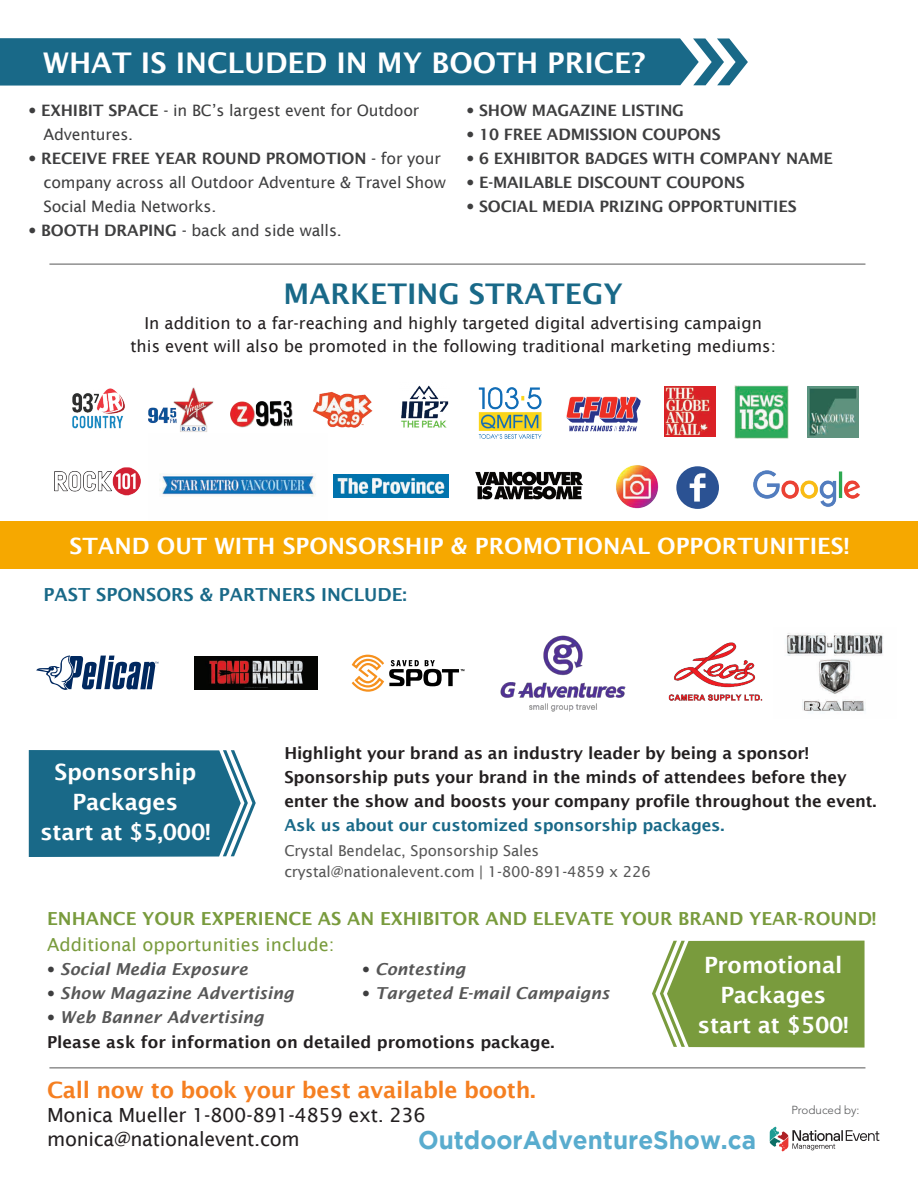
<style>
.page{position:relative;width:918px;height:1188px;background:#fff}
.page>*{position:absolute;margin:0;border:0;box-sizing:border-box;transform-origin:0 0}
.t1{font:600 28.5px "Lucida Sans";color:#fff}
.t2{font:600 28.5px "Lucida Sans";color:#196988}
.t3{font:700 25.5px "Gotham";color:#59acce;scale:.95 1}
.t4{font:600 22.5px/30px "Lucida Sans";letter-spacing:-.01em;color:#fff;text-align:center}
.t5{font:600 22.5px "Lucida Sans";letter-spacing:-.015em;color:#f57f21}
.t6{font:19.5px/24px "Lucida Sans";letter-spacing:-.015em;color:#231f20}
.t7{font:600 18px "Lucida Sans";color:#799b3d}
.t8{font:18px "Lucida Sans";color:#799b3d}
.t9{font:600 18px "Lucida Sans";color:#196988}
.t10{font:600 16.5px/24px "Lucida Sans";letter-spacing:-.01em;color:#231f20}
.t11{font:16.5px/22.5px "Lucida Sans";color:#231f20;text-align:center}
.t12{font:italic 600 16.5px "Lucida Sans";color:#575757}
.t13{font:600 16.5px "Lucida Sans";letter-spacing:-.01em;color:#196988}
.t14{font:15.75px/24px "Lucida Sans";letter-spacing:-.01em;color:#3e3e3f}
.t15{font:600 15.75px "Lucida Sans";letter-spacing:-.01em;color:#3e3e3f}
.t16{font:15px/21px "Lucida Sans";letter-spacing:-.01em;color:#575757}
.t17{font:300 11.55px "Avenir LT Std";color:#57585a}
.s1{font-family:"Univers";font-weight:500}
.s2{font-weight:600}
.s3{font-family:"Univers";font-weight:500;font-style:normal;font-size:15.75px;color:#3e3e3f}
.s4{font-family:"Univers";font-weight:500;font-size:15.75px;color:#3e3e3f}
.s5{font-style:italic;color:#575757}
</style>
<div class="page">
<img style="left:160px;top:473px;width:156px;height:24px">
<svg style="left:0;top:38px;width:748px;height:48px;background:#27728f"></svg>
<div style="left:676px;top:466px;width:43px;height:43px;background:#2b5293;border-radius:50%"></div>
<svg style="left:690px;top:473px;width:15px;height:29px"></svg>
<img style="left:616px;top:465px;width:43px;height:44px">
<hr style="left:49px;top:264px;width:816px;height:1px;background:#575757">
<hr style="left:49px;top:1068px;width:816px;height:1px;background:#575757">
<img style="left:72px;top:388px;width:53px;height:41px">
<img style="left:148px;top:387px;width:66px;height:45px">
<img style="left:401px;top:385px;width:48px;height:43px">
<img style="left:566px;top:396px;width:75px;height:36px">
<img style="left:478px;top:387px;width:64px;height:52px">
<img style="left:313px;top:391px;width:60px;height:37px">
<img style="left:735px;top:385px;width:53px;height:54px">
<img style="left:665px;top:386px;width:51px;height:51px">
<img style="left:55px;top:467px;width:86px;height:29px">
<img style="left:754px;top:471px;width:106px;height:36px">
<img style="left:334px;top:475px;width:114px;height:23px">
<img style="left:807px;top:386px;width:52px;height:52px">
<img style="left:475px;top:472px;width:108px;height:28px">
<img style="left:231px;top:400px;width:61px;height:27px">
<svg style="left:29px;top:750px;width:227px;height:107px;background:#2d7692"></svg>
<svg style="left:652px;top:941px;width:213px;height:107px;background:#86a44f"></svg>
<div style="left:0;top:521px;width:918px;height:48px;background:#f6a800"></div>
<svg style="left:36px;top:656px;width:122px;height:34px"></svg>
<img style="left:194px;top:656px;width:123px;height:34px">
<img style="left:668px;top:642px;width:95px;height:59px">
<img style="left:786px;top:633px;width:97px;height:78px">
<img style="left:500px;top:635px;width:126px;height:77px">
<svg style="left:352px;top:655px;width:112px;height:37px"></svg>
<svg style="left:770px;top:1127px;width:109px;height:24px"></svg>
<h1 class="t1" style="left:43px;top:46px;width:604px">WHAT IS INCLUDED IN MY BOOTH PRICE?</h1>
<p class="t14" style="left:43px;top:99px;width:377px;text-indent:-15px"><span class="s1">•</span> <span class="s2">EXHIBIT SPACE</span> - in BC’s largest event for Outdoor<br>Adventures.</p>
<p class="t14" style="left:43px;top:147px;width:404px;text-indent:-15px"><span class="s1">•</span> <span class="s2">RECEIVE FREE YEAR ROUND PROMOTION</span> - for your company across all Outdoor Adventure &amp; Travel Show<br>Social Media Networks.</p>
<p class="t14" style="left:28px;top:219px;width:315px"><span class="s1">•</span> <span class="s2">BOOTH DRAPING</span> - back and side walls.</p>
<p class="t15" style="left:466px;top:102px;width:219px"><span class="s1">•</span> SHOW MAGAZINE LISTING</p>
<p class="t15" style="left:466px;top:126px;width:256px"><span class="s1">•</span> 10 FREE ADMISSION COUPONS</p>
<p class="t15" style="left:466px;top:150px;width:368px"><span class="s1">•</span> 6 EXHIBITOR BADGES WITH COMPANY NAME</p>
<p class="t15" style="left:466px;top:174px;width:280px"><span class="s1">•</span> E-MAILABLE DISCOUNT COUPONS</p>
<p class="t15" style="left:466px;top:198px;width:332px"><span class="s1">•</span> SOCIAL MEDIA PRIZING OPPORTUNITIES</p>
<h1 class="t2" style="left:283px;top:277px;width:341px">MARKETING STRATEGY</h1>
<p class="t11" style="left:130px;top:312px;width:647px">In addition to a far-reaching and highly targeted digital advertising campaign this event will also be promoted in the following traditional marketing mediums:</p>
<h3 class="t4" style="left:70px;top:531px;width:781px">STAND OUT WITH SPONSORSHIP &amp; PROMOTIONAL OPPORTUNITIES!</h3>
<p class="t9" style="left:43px;top:584px;width:365px">PAST SPONSORS &amp; PARTNERS INCLUDE:</p>
<h3 class="t4" style="left:40px;top:757px;width:172px">Sponsorship<br>Packages<br>start at $5,000!</h3>
<p class="t10" style="left:284px;top:741px;width:594px">Highlight your brand as an industry leader by being a sponsor!<br>Sponsorship puts your brand in the minds of attendees before they enter the show and boosts your company profile throughout the event.</p>
<p class="t13" style="left:284px;top:815px;width:442px">Ask us about our customized sponsorship packages.</p>
<p class="t16" style="left:284px;top:840px;width:368px">Crystal Bendelac, Sponsorship Sales crystal@nationalevent.com | 1-800-891-4859 x 226</p>
<p class="t7" style="left:47px;top:909px;width:831px">ENHANCE YOUR EXPERIENCE AS AN EXHIBITOR AND ELEVATE YOUR BRAND YEAR-ROUND!</p>
<p class="t8" style="left:47px;top:934px;width:289px">Additional opportunities include:</p>
<p class="t12" style="left:47px;top:960px;width:202px"><span class="s3">•</span> Social Media Exposure</p>
<p class="t12" style="left:362px;top:960px;width:105px"><span class="s3">•</span> Contesting</p>
<p class="t12" style="left:47px;top:984px;width:248px"><span class="s3">•</span> Show Magazine Advertising</p>
<p class="t12" style="left:362px;top:984px;width:249px"><span class="s3">•</span> Targeted E-mail Campaigns</p>
<p class="t10" style="left:47px;top:1004px;width:509px;line-height:25.5px"><span class="s4">•</span> <span class="s5">Web Banner Advertising<br></span>Please ask for information on detailed promotions package.</p>
<h3 class="t4" style="left:698px;top:950px;width:153px">Promotional<br>Packages start at $500!</h3>
<h3 class="t5" style="left:47px;top:1077px;width:490px">Call now to book your best available booth.</h3>
<p class="t6" style="left:47px;top:1103px;width:380px">Monica Mueller 1-800-891-4859 ext. 236 monica@nationalevent.com</p>
<h2 class="t3" style="left:418px;top:1125px;width:357px">OutdoorAdventureShow.ca</h2>
<p class="t17" style="left:791px;top:1103px;width:70px">Produced by:</p>
</div>
